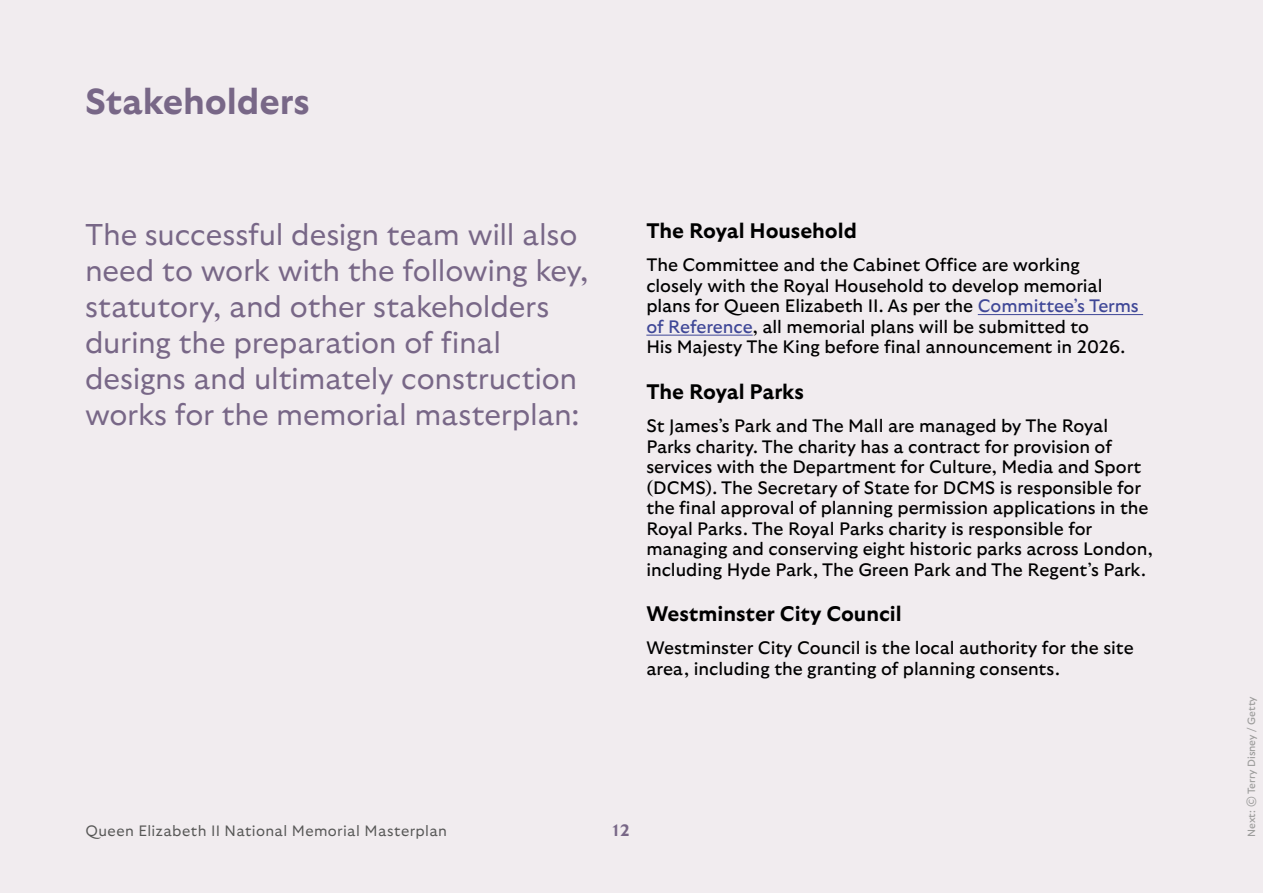
<style>
.page{position:relative;width:1263px;height:893px;background:#f1ecef}
.page>*{position:absolute;margin:0;border:0;box-sizing:border-box;transform-origin:0 0}
.t1{font:700 36px "GT Ultra";letter-spacing:-.005em;color:#786787}
.t2{font:300 30px/36px "GT Ultra";letter-spacing:-.005em;color:#786787}
.t3{font:700 21px "GT Ultra";color:#000}
.t4{font:18px/20.5px "GT Ultra";color:#000}
.t5{font:700 16.5px "GT Ultra";color:#786787}
.t6{font:300 15px "GT Ultra";letter-spacing:.025em;color:#575756}
.t7{font:10.5px "GT Ultra";color:#9d9d9c}
.s1{color:#3f4797}
</style>
<div class="page">
<hr style="left:978px;top:314px;width:165px;height:1px;background:#3f4797">
<hr style="left:646px;top:335px;width:107px;height:1px;background:#3f4797">
<h1 class="t1" style="left:85px;top:81px;width:226px">Stakeholders</h1>
<h2 class="t2" style="left:85px;top:217px;width:505px">The successful design team will also need to work with the following key, statutory, and other stakeholders during the preparation of final designs and ultimately construction works for the memorial masterplan:</h2>
<p class="t3" style="left:646px;top:219px;width:212px">The Royal Household</p>
<p class="t4" style="left:646px;top:255px;width:494px">The Committee and the Cabinet Office are working closely with the Royal Household to develop memorial plans for Queen Elizabeth II. As per the <span class="s1">Committee’s Terms of Reference</span>, all memorial plans will be submitted to<br>His Majesty The King before final announcement in 2026.</p>
<p class="t3" style="left:646px;top:380px;width:159px">The Royal Parks</p>
<p class="t4" style="left:646px;top:416px;width:508px">St James’s Park and The Mall are managed by The Royal Parks charity. The charity has a contract for provision of services with the Department for Culture, Media and Sport (DCMS). The Secretary of State for DCMS is responsible for the final approval of planning permission applications in the Royal Parks. The Royal Parks charity is responsible for managing and conserving eight historic parks across London, including Hyde Park, The Green Park and The Regent’s Park.</p>
<p class="t3" style="left:646px;top:602px;width:257px">Westminster City Council</p>
<p class="t4" style="left:646px;top:638px;width:489px">Westminster City Council is the local authority for the site area, including the granting of planning consents.</p>
<p class="t6" style="left:86px;top:823px;width:363px">Queen Elizabeth II National Memorial Masterplan</p>
<p class="t5" style="left:612px;top:821px;width:19px">12</p>
<p class="t7" style="left:1246px;top:837px;width:142px;rotate:-90deg">Next: © Terry Disney / Getty</p>
</div>
